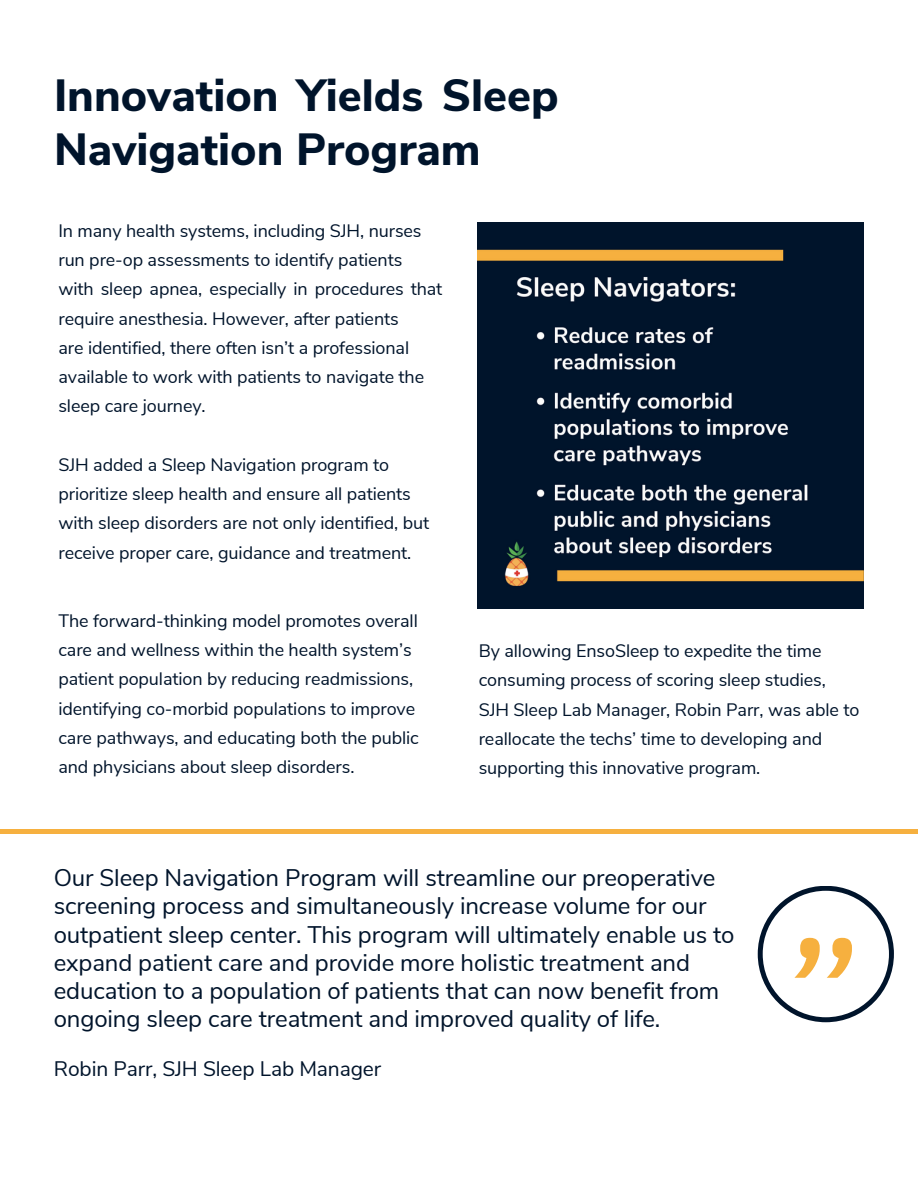
<style>
.page{position:relative;width:918px;height:1188px;background:#fff}
.page>*{position:absolute;margin:0;border:0;box-sizing:border-box;transform-origin:0 0}
.t1{font:159.75px "IBM Plex Sans";color:#f6b03f}
.t2{font:800 45px/54px "Nunito Sans";color:#00142b}
.t3{font:24px/28.2px "Nunito Sans";letter-spacing:-.005em;color:#00142b}
.t4{font:21px "Nunito Sans";letter-spacing:-.005em;color:#00142b}
.t5{font:18px/29.2px "Nunito Sans";letter-spacing:-.005em;color:#00142b}
</style>
<div class="page">
<img style="left:477px;top:222px;width:386px;height:386px">
<div style="left:0;top:829px;width:918px;height:5px;background:#f6b03f"></div>
<svg style="left:758px;top:886px;width:136px;height:136px"></svg>
<p class="t2" style="left:54px;top:69px;width:506px">Innovation Yields Sleep<br>Navigation Program</p>
<p class="t5" style="left:58px;top:216px;width:365px">In many health systems, including SJH, nurses run pre-op assessments to identify patients</p>
<p class="t5" style="left:58px;top:275px;width:386px">with sleep apnea, especially in procedures that require anesthesia. However, after patients</p>
<p class="t5" style="left:58px;top:333px;width:367px">are identified, there often isn’t a professional available to work with patients to navigate the sleep care journey.</p>
<p class="t5" style="left:58px;top:450px;width:372px">SJH added a Sleep Navigation program to prioritize sleep health and ensure all patients with sleep disorders are not only identified, but receive proper care, guidance and treatment.</p>
<p class="t5" style="left:58px;top:606px;width:362px">The forward-thinking model promotes overall care and wellness within the health system’s patient population by reducing readmissions, identifying co-morbid populations to improve care pathways, and educating both the public and physicians about sleep disorders.</p>
<p class="t5" style="left:479px;top:637px;width:382px">By allowing EnsoSleep to expedite the time consuming process of scoring sleep studies, SJH Sleep Lab Manager, Robin Parr, was able to reallocate the techs’ time to developing and supporting this innovative program.</p>
<p class="t3" style="left:54px;top:864px;width:682px">Our Sleep Navigation Program will streamline our preoperative screening process and simultaneously increase volume for our outpatient sleep center. This program will ultimately enable us to expand patient care and provide more holistic treatment and education to a population of patients that can now benefit from ongoing sleep care treatment and improved quality of life.</p>
<p class="t4" style="left:54px;top:1055px;width:329px">Robin Parr, SJH Sleep Lab Manager</p>
<p class="t1" style="left:863px;top:1023px;width:77px;rotate:-180deg">“</p>
</div>
